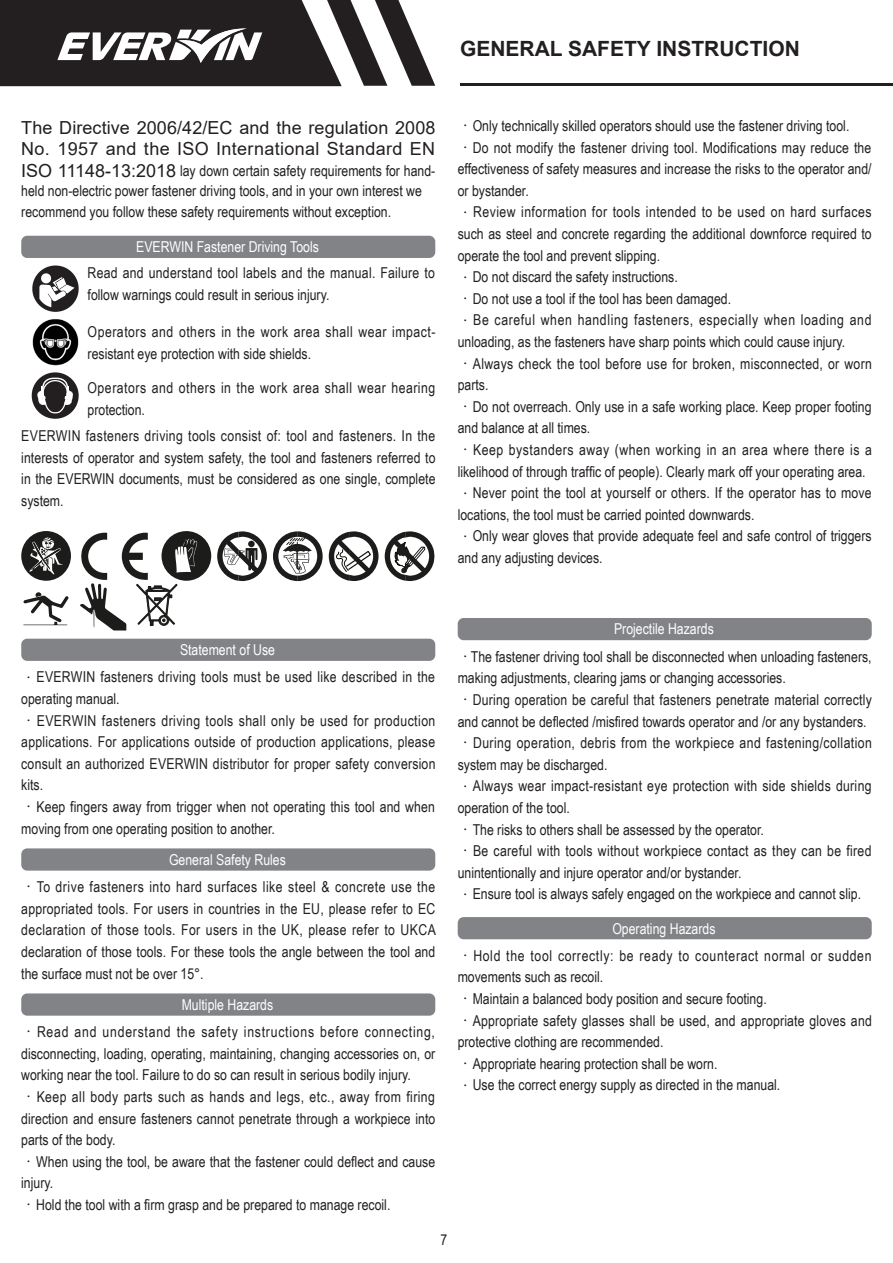
<style>
.page{position:relative;width:893px;height:1263px;background:#fff}
.page>*{position:absolute;margin:0;border:0;box-sizing:border-box;transform-origin:0 0}
.t1{font:700 21px "Arial";color:#231f20}
.t2{font:18px/21.6px "Arial";letter-spacing:.005em;color:#231f20}
.t3{font:15px/21.6px "Arial Narrow";color:#231f20}
.t4{font:15px/21.6px "Arial Narrow";letter-spacing:.02em;color:#231f20}
.t5{font:15px/21.6px "Arial Narrow";letter-spacing:.035em;color:#231f20}
.t6{font:15px "Arial Narrow";color:#fff}
.t7{font:15px/21.6px "Arial Narrow";letter-spacing:.025em;color:#231f20}
.t8{font:15px/21.6px "Arial Narrow";letter-spacing:.04em;color:#231f20}
.s1{font-family:"Arial";font-size:18px}
.s2{font-family:"Adobe Ming Std";font-weight:300}
</style>
<div class="page">
<hr style="left:460px;top:83px;width:433px;height:3px;background:#231f20">
<div style="left:21px;top:236px;width:414px;height:22px;background:#818387;border-radius:6px"></div>
<div style="left:21px;top:639px;width:414px;height:22px;background:#818387;border-radius:6px"></div>
<div style="left:458px;top:618px;width:414px;height:22px;background:#818387;border-radius:6px"></div>
<div style="left:458px;top:917px;width:414px;height:22px;background:#818387;border-radius:6px"></div>
<div style="left:21px;top:848px;width:414px;height:23px;background:#818387;border-radius:6px"></div>
<div style="left:21px;top:993px;width:414px;height:23px;background:#818387;border-radius:6px"></div>
<svg style="left:0;top:0;width:435px;height:86px"></svg>
<div style="left:21px;top:531px;width:50px;height:50px;background:#1c1d1b;border-radius:50%"></div>
<svg style="left:29px;top:537px;width:34px;height:37px"></svg>
<svg style="left:217px;top:531px;width:50px;height:50px"></svg>
<svg style="left:273px;top:531px;width:50px;height:50px"></svg>
<svg style="left:385px;top:531px;width:49px;height:50px"></svg>
<svg style="left:329px;top:531px;width:49px;height:50px"></svg>
<div style="left:161px;top:531px;width:51px;height:50px;background:#1c1d1b;border-radius:50%"></div>
<svg style="left:80px;top:533px;width:117px;height:97px"></svg>
<svg style="left:23px;top:592px;width:46px;height:33px"></svg>
<svg style="left:32px;top:265px;width:47px;height:47px"></svg>
<svg style="left:32px;top:372px;width:47px;height:47px"></svg>
<img style="left:32px;top:319px;width:47px;height:46px">
<p class="t1" style="left:460px;top:34px;width:341px">GENERAL SAFETY INSTRUCTION</p>
<p class="t2" style="left:21px;top:116px;width:416px">The Directive 2006/42/EC and the regulation 2008<br>No. 1957 and the ISO International Standard EN</p>
<p class="t3" style="left:21px;top:160px;width:415px;line-height:20.1px"><span class="s1">ISO 11148-13:2018</span> lay down certain safety requirements for hand&shy;held non-electric power fastener driving tools, and in your own interest we</p>
<p class="t3" style="left:21px;top:201px;width:371px">recommend you follow these safety requirements without exception.</p>
<p class="t6" style="left:136px;top:236px;width:184px">EVERWIN Fastener Driving Tools</p>
<p class="t3" style="left:88px;top:262px;width:349px">Read and understand tool labels and the manual. Failure to follow warnings could result in serious injury.</p>
<p class="t5" style="left:88px;top:320px;width:349px">Operators and others in the work area shall wear impact&shy;resistant eye protection with side shields.</p>
<p class="t5" style="left:88px;top:376px;width:349px">Operators and others in the work area shall wear hearing protection.</p>
<p class="t3" style="left:21px;top:424px;width:416px;text-align:justify">EVERWIN fasteners driving tools consist of: tool and fasteners. In the interests of operator and system safety, the tool and fasteners referred to in the EVERWIN documents, must be considered as one single, complete system.</p>
<p class="t3" style="left:458px;top:114px;width:393px"><span class="s2">．</span>Only technically skilled operators should use the fastener driving tool.</p>
<p class="t3" style="left:458px;top:136px;width:415px;text-align:justify"><span class="s2">．</span>Do not modify the fastener driving tool. Modifications may reduce the effectiveness of safety measures and increase the risks to the operator and/ or bystander.</p>
<p class="t3" style="left:458px;top:201px;width:416px;text-align:justify"><span class="s2">．</span>Review information for tools intended to be used on hard surfaces such as steel and concrete regarding the additional downforce required to operate the tool and prevent slipping.</p>
<p class="t3" style="left:458px;top:266px;width:222px"><span class="s2">．</span>Do not discard the safety instructions.</p>
<p class="t3" style="left:458px;top:287px;width:275px"><span class="s2">．</span>Do not use a tool if the tool has been damaged.</p>
<p class="t3" style="left:458px;top:309px;width:415px"><span class="s2">．</span>Be careful when handling fasteners, especially when loading and unloading, as the fasteners have sharp points which could cause injury.</p>
<p class="t4" style="left:458px;top:352px;width:416px"><span class="s2">．</span>Always check the tool before use for broken, misconnected, or worn parts.</p>
<p class="t3" style="left:458px;top:395px;width:415px"><span class="s2">．</span>Do not overreach. Only use in a safe working place. Keep proper footing and balance at all times.</p>
<p class="t3" style="left:458px;top:438px;width:416px"><span class="s2">．</span>Keep bystanders away (when working in an area where there is a likelihood of through traffic of people). Clearly mark off your operating area.</p>
<p class="t3" style="left:458px;top:482px;width:415px"><span class="s2">．</span>Never point the tool at yourself or others. If the operator has to move locations, the tool must be carried pointed downwards.</p>
<p class="t3" style="left:458px;top:525px;width:415px"><span class="s2">．</span>Only wear gloves that provide adequate feel and safe control of triggers and any adjusting devices.</p>
<p class="t6" style="left:180px;top:639px;width:97px">Statement of Use</p>
<p class="t4" style="left:21px;top:666px;width:415px"><span class="s2">．</span>EVERWIN fasteners driving tools must be used like described in the operating manual.</p>
<p class="t3" style="left:21px;top:709px;width:416px;text-align:justify"><span class="s2">．</span>EVERWIN fasteners driving tools shall only be used for production applications. For applications outside of production applications, please consult an authorized EVERWIN distributor for proper safety conversion kits.</p>
<p class="t3" style="left:21px;top:795px;width:415px"><span class="s2">．</span>Keep fingers away from trigger when not operating this tool and when moving from one operating position to another.</p>
<p class="t6" style="left:169px;top:848px;width:118px">General Safety Rules</p>
<p class="t3" style="left:21px;top:875px;width:416px;text-align:justify"><span class="s2">．</span>To drive fasteners into hard surfaces like steel &amp; concrete use the appropriated tools. For users in countries in the EU, please refer to EC declaration of those tools. For users in the UK, please refer to UKCA declaration of those tools. For these tools the angle between the tool and the surface must not be over 15°.</p>
<p class="t6" style="left:182px;top:994px;width:93px">Multiple Hazards</p>
<p class="t3" style="left:21px;top:1020px;width:415px;text-align:justify"><span class="s2">．</span>Read and understand the safety instructions before connecting, disconnecting, loading, operating, maintaining, changing accessories on, or working near the tool. Failure to do so can result in serious bodily injury.</p>
<p class="t3" style="left:21px;top:1085px;width:416px;text-align:justify"><span class="s2">．</span>Keep all body parts such as hands and legs, etc., away from firing direction and ensure fasteners cannot penetrate through a workpiece into parts of the body.</p>
<p class="t3" style="left:21px;top:1150px;width:415px"><span class="s2">．</span>When using the tool, be aware that the fastener could deflect and cause injury.</p>
<p class="t3" style="left:21px;top:1193px;width:371px"><span class="s2">．</span>Hold the tool with a firm grasp and be prepared to manage recoil.</p>
<p class="t3" style="left:440px;top:1228px;width:8px">7</p>
<p class="t6" style="left:614px;top:618px;width:101px">Projectile Hazards</p>
<p class="t3" style="left:458px;top:645px;width:415px"><span class="s2">．</span>The fastener driving tool shall be disconnected when unloading fasteners, making adjustments, clearing jams or changing accessories.</p>
<p class="t3" style="left:458px;top:688px;width:416px"><span class="s2">．</span>During operation be careful that fasteners penetrate material correctly and cannot be deflected /misfired towards operator and /or any bystanders.</p>
<p class="t7" style="left:458px;top:731px;width:416px"><span class="s2">．</span>During operation, debris from the workpiece and fastening/collation system may be discharged.</p>
<p class="t4" style="left:458px;top:775px;width:415px"><span class="s2">．</span>Always wear impact-resistant eye protection with side shields during operation of the tool.</p>
<p class="t3" style="left:458px;top:818px;width:308px"><span class="s2">．</span>The risks to others shall be assessed by the operator.</p>
<p class="t4" style="left:458px;top:839px;width:415px"><span class="s2">．</span>Be careful with tools without workpiece contact as they can be fired unintentionally and injure operator and/or bystander.</p>
<p class="t3" style="left:458px;top:883px;width:405px"><span class="s2">．</span>Ensure tool is always safely engaged on the workpiece and cannot slip.</p>
<p class="t6" style="left:612px;top:917px;width:105px">Operating Hazards</p>
<p class="t8" style="left:458px;top:944px;width:415px"><span class="s2">．</span>Hold the tool correctly: be ready to counteract normal or sudden movements such as recoil.</p>
<p class="t3" style="left:458px;top:987px;width:311px"><span class="s2">．</span>Maintain a balanced body position and secure footing.</p>
<p class="t3" style="left:458px;top:1009px;width:416px"><span class="s2">．</span>Appropriate safety glasses shall be used, and appropriate gloves and protective clothing are recommended.</p>
<p class="t3" style="left:458px;top:1052px;width:261px"><span class="s2">．</span>Appropriate hearing protection shall be worn.</p>
<p class="t3" style="left:458px;top:1074px;width:324px"><span class="s2">．</span>Use the correct energy supply as directed in the manual.</p>
</div>
